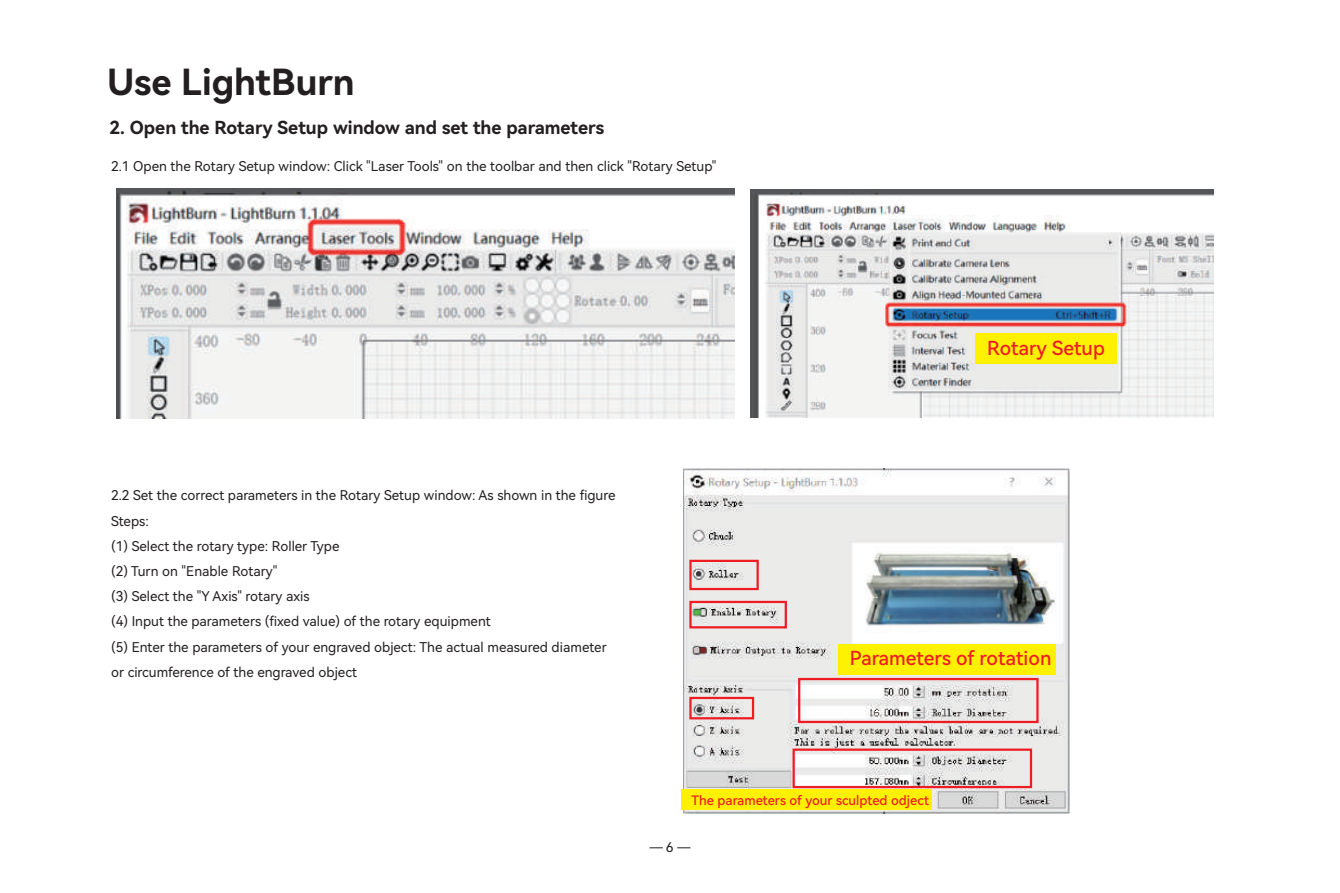
<style>
.page{position:relative;width:1340px;height:893px;background:#fff}
.page>*{position:absolute;margin:0;border:0;box-sizing:border-box;transform-origin:0 0}
.t1{font:36px "Harmony OS Sans SC Bold";color:#231f20}
.t2{font:19.35px "Harmony OS Sans SC Medium";color:#ee1d23}
.t3{font:18px "Harmony OS Sans SC Bold";color:#231f20}
.t4{font:13.5px/25.2px "Harmony OS Sans SC";color:#231f20}
.t5{font:13.05px "Harmony OS Sans SC Medium";color:#ee1d23}
</style>
<div class="page">
<svg style="left:649px;top:847px;width:13px;height:1px"></svg>
<svg style="left:677px;top:847px;width:13px;height:1px"></svg>
<img style="left:117px;top:188px;width:617px;height:230px">
<img style="left:750px;top:189px;width:463px;height:229px">
<div style="left:975px;top:334px;width:141px;height:30px;background:#fff101"></div>
<img style="left:684px;top:469px;width:385px;height:344px">
<div style="left:689px;top:560px;width:69px;height:30px;border:2px solid #ee1d23"></div>
<div style="left:689px;top:601px;width:98px;height:27px;border:2px solid #ee1d23"></div>
<div style="left:689px;top:697px;width:65px;height:22px;border:2px solid #ee1d23"></div>
<div style="left:798px;top:678px;width:240px;height:45px;border:2px solid #ee1d23"></div>
<div style="left:792px;top:748px;width:240px;height:40px;border:2px solid #ee1d23"></div>
<div style="left:838px;top:644px;width:217px;height:31px;background:#fff101"></div>
<div style="left:681px;top:789px;width:250px;height:20px;background:#fff101"></div>
<h1 class="t1" style="left:107px;top:57px;width:249px">Use LightBurn</h1>
<h3 class="t3" style="left:109px;top:115px;width:496px">2. Open the Rotary Setup window and set the parameters</h3>
<p class="t4" style="left:111px;top:154px;width:607px">2.1 Open the Rotary Setup window: Click "Laser Tools" on the toolbar and then click "Rotary Setup"</p>
<p class="t4" style="left:111px;top:482px;width:506px">2.2 Set the correct parameters in the Rotary Setup window: As shown in the figure Steps:<br>(1) Select the rotary type: Roller Type<br>(2) Turn on "Enable Rotary"<br>(3) Select the "Y Axis" rotary axis<br>(4) Input the parameters (fixed value) of the rotary equipment<br>(5) Enter the parameters of your engraved object: The actual measured diameter or circumference of the engraved object</p>
<h2 class="t2" style="left:987px;top:334px;width:119px">Rotary Setup</h2>
<h2 class="t2" style="left:850px;top:645px;width:203px">Parameters of rotation</h2>
<p class="t4" style="left:666px;top:834px;width:9px">6</p>
<p class="t5" style="left:691px;top:791px;width:239px">The parameters of your sculpted odject</p>
</div>
